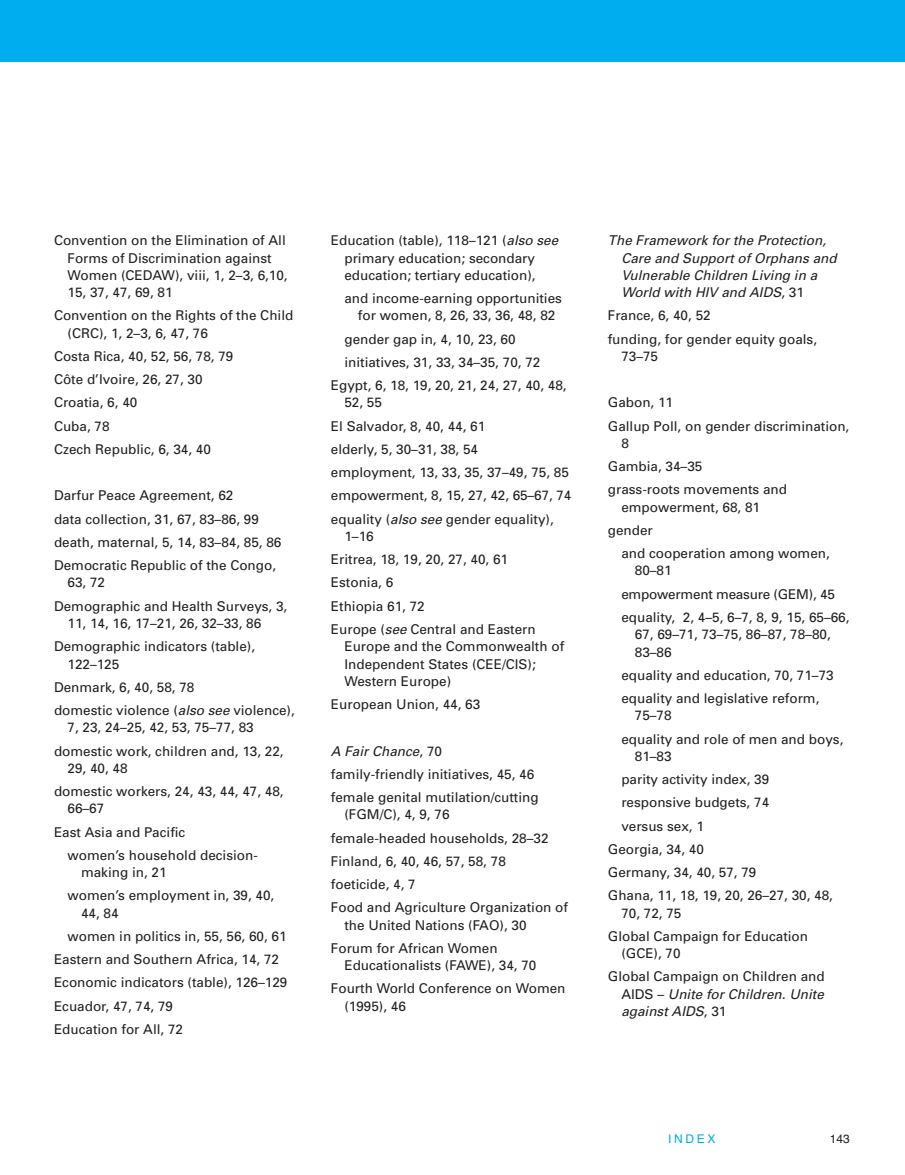
<style>
.page{position:relative;width:905px;height:1175px;background:#fff}
.page>*{position:absolute;margin:0;border:0;box-sizing:border-box;transform-origin:0 0}
.t1{font:13.5px/23.2px "Univers";color:#231f20}
.t2{font:italic 13.5px/17.2px "Univers";color:#231f20}
.t3{font:12px "Helvetica";letter-spacing:.22em;color:#00adef}
.t4{font:12px "Helvetica";color:#231f20}
.s1{font-style:italic}
.s2{font-style:normal}
</style>
<div class="page">
<div style="left:0;top:0;width:904px;height:62px;background:#00adef"></div>
<p class="t1" style="left:68px;top:233px;width:222px;line-height:17.2px;text-indent:-14px">Convention on the Elimination of All<br>Forms of Discrimination against<br>Women (CEDAW), viii, 1, 2–3, 6,10,<br>15, 37, 47, 69, 81</p>
<p class="t1" style="left:68px;top:308px;width:227px;line-height:17.2px;text-indent:-14px">Convention on the Rights of the Child (CRC), 1, 2–3, 6, 47, 76</p>
<p class="t1" style="left:54px;top:346px;width:181px">Costa Rica, 40, 52, 56, 78, 79<br>Côte d’Ivoire, 26, 27, 30<br>Croatia, 6, 40<br>Cuba, 78<br>Czech Republic, 6, 34, 40</p>
<p class="t1" style="left:54px;top:485px;width:229px">Darfur Peace Agreement, 62<br>data collection, 31, 67, 83–86, 99 death, maternal, 5, 14, 83–84, 85, 86<br>Democratic Republic of the Congo,</p>
<p class="t1" style="left:54px;top:572px;width:235px;text-indent:14px">63, 72<br>Demographic and Health Surveys, 3,</p>
<p class="t1" style="left:54px;top:613px;width:209px;text-indent:14px">11, 14, 16, 17–21, 26, 32–33, 86<br>Demographic indicators (table),</p>
<p class="t1" style="left:54px;top:653px;width:242px;text-indent:14px">122–125<br>Denmark, 6, 40, 58, 78<br>domestic violence (<span class="s1">also see</span>violence),</p>
<p class="t1" style="left:54px;top:717px;width:231px;text-indent:14px">7, 23, 24–25, 42, 53, 75–77, 83 domestic work, children and, 13, 22,</p>
<p class="t1" style="left:54px;top:757px;width:231px;text-indent:14px">29, 40, 48<br>domestic workers, 24, 43, 44, 47, 48,</p>
<p class="t1" style="left:67px;top:798px;width:38px">66–67</p>
<p class="t1" style="left:54px;top:821px;width:133px">East Asia and Pacific</p>
<p class="t1" style="left:67px;top:844px;width:192px">women’s household decision-</p>
<p class="t1" style="left:67px;top:862px;width:208px;text-indent:14px">making in, 21<br>women’s employment in, 39, 40,</p>
<p class="t1" style="left:81px;top:902px;width:39px">44, 84</p>
<p class="t1" style="left:67px;top:925px;width:221px">women in politics in, 55, 56, 60, 61</p>
<p class="t1" style="left:54px;top:949px;width:227px">Eastern and Southern Africa, 14, 72</p>
<p class="t1" style="left:54px;top:972px;width:235px">Economic indicators (table), 126–129</p>
<p class="t1" style="left:54px;top:995px;width:121px">Ecuador, 47, 74, 79</p>
<p class="t1" style="left:54px;top:1018px;width:130px">Education for All, 72</p>
<p class="t1" style="left:344px;top:233px;width:218px;line-height:17.2px;text-indent:-14px">Education (table), 118–121 (<span class="s1">also see </span>primary education; secondary education; tertiary education),</p>
<p class="t1" style="left:344px;top:291px;width:219px;line-height:17.2px;text-align:center">and income-earning opportunities for women, 8, 26, 33, 36, 48, 82</p>
<p class="t1" style="left:344px;top:328px;width:173px">gender gap in, 4, 10, 23, 60</p>
<p class="t1" style="left:344px;top:352px;width:197px">initiatives, 31, 33, 34–35, 70, 72</p>
<p class="t1" style="left:331px;top:375px;width:237px">Egypt, 6, 18, 19, 20, 21, 24, 27, 40, 48,</p>
<p class="t1" style="left:331px;top:392px;width:242px;text-indent:14px">52, 55<br>El Salvador, 8, 40, 44, 61<br>elderly, 5, 30–31, 38, 54<br>employment, 13, 33, 35, 37–49, 75, 85 empowerment, 8, 15, 27, 42, 65–67, 74 equality (<span class="s1">also see</span>gender equality),</p>
<p class="t1" style="left:331px;top:526px;width:206px;text-indent:14px">1–16<br>Eritrea, 18, 19, 20, 27, 40, 61<br>Estonia, 6<br>Ethiopia 61, 72<br>Europe (<span class="s1">see</span>Central and Eastern</p>
<p class="t1" style="left:344px;top:639px;width:221px;line-height:17.2px">Europe and the Commonwealth of<br>Independent States (CEE/CIS);<br>Western Europe)</p>
<p class="t1" style="left:331px;top:694px;width:151px">European Union, 44, 63</p>
<p class="t1" style="left:331px;top:740px;width:209px"><span class="s1">A Fair Chance</span>, 7 0<br>family-friendly initiatives, 45, 46 female genital mutilation/cutting</p>
<p class="t1" style="left:331px;top:804px;width:238px;text-indent:14px">(FGM/C), 4, 9, 76<br>female-headed households, 28–32<br>Finland, 6, 40, 46, 57, 58, 78<br>foeticide, 4, 7<br>Food and Agriculture Organization of</p>
<p class="t1" style="left:331px;top:914px;width:197px;text-indent:14px">the United Nations (FAO), 30<br>Forum for African Women</p>
<p class="t1" style="left:331px;top:955px;width:236px;text-indent:14px">Educationalists (FAWE), 34, 70<br>Fourth World Conference on Women</p>
<p class="t1" style="left:344px;top:995px;width:63px">(1995), 46</p>
<p class="t2" style="left:621px;top:233px;width:219px;text-indent:-14px">The Framework for the Protection,<br>Care and Support of Orphans and<br>Vulnerable Children Living in a<br>World with HIV and AIDS<span class="s2">, 3 1</span></p>
<p class="t1" style="left:608px;top:305px;width:211px">France, 6, 40, 52<br>funding, for gender equity goals,</p>
<p class="t1" style="left:621px;top:346px;width:38px">73–75</p>
<p class="t1" style="left:608px;top:392px;width:243px">Gabon, 11<br>Gallup Poll, on gender discrimination,</p>
<p class="t1" style="left:608px;top:433px;width:181px;text-indent:14px">8<br>Gambia, 34–35<br>grass-roots movements and</p>
<p class="t1" style="left:608px;top:496px;width:154px;text-indent:14px">empowerment, 68, 81 gender</p>
<p class="t1" style="left:635px;top:546px;width:196px;line-height:17.2px;text-indent:-14px">and cooperation among women,<br>80–81</p>
<p class="t1" style="left:621px;top:583px;width:230px">empowerment measure (GEM), 45 equality, 2, 4–5, 6–7, 8, 9, 15, 65–66,</p>
<p class="t1" style="left:635px;top:627px;width:197px;line-height:17.2px">67, 69–71, 73–75, 86–87, 78–80,<br>83–86</p>
<p class="t1" style="left:621px;top:664px;width:214px">equality and education, 70, 71–73 equality and legislative reform,</p>
<p class="t1" style="left:621px;top:705px;width:223px;text-indent:14px">75–78<br>equality and role of men and boys,</p>
<p class="t1" style="left:635px;top:745px;width:38px">81–83</p>
<p class="t1" style="left:621px;top:769px;width:149px">parity activity index, 39</p>
<p class="t1" style="left:621px;top:792px;width:149px">responsive budgets, 74</p>
<p class="t1" style="left:621px;top:815px;width:84px">versus sex, 1</p>
<p class="t1" style="left:608px;top:838px;width:98px">Georgia, 34, 40</p>
<p class="t1" style="left:608px;top:862px;width:150px">Germany, 34, 40, 57, 79</p>
<p class="t1" style="left:608px;top:885px;width:227px">Ghana, 11, 18, 19, 20, 26–27, 30, 48,</p>
<p class="t1" style="left:608px;top:902px;width:202px;text-indent:14px">70, 72, 75<br>Global Campaign for Education</p>
<p class="t1" style="left:608px;top:943px;width:218px;text-indent:14px">(GCE), 70<br>Global Campaign on Children and</p>
<p class="t2" style="left:621px;top:986px;width:207px"><span class="s2">A I D S –</span> Unite for Children. Unite against AIDS<span class="s2">, 3 1</span></p>
<p class="t3" style="left:668px;top:1134px;width:49px">INDEX</p>
<p class="t4" style="left:829px;top:1134px;width:22px">143</p>
</div>
